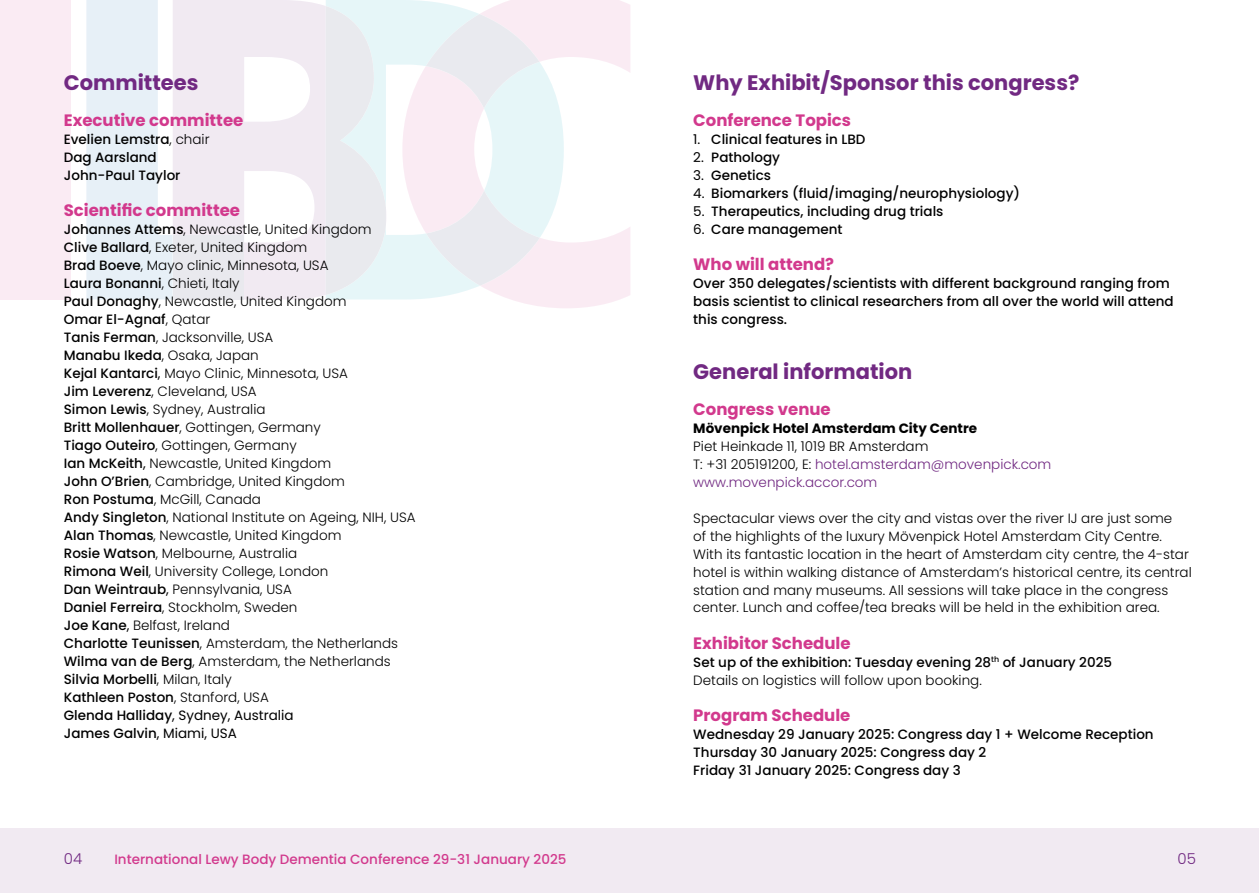
<style>
.page{position:relative;width:1259px;height:893px;background:#fff}
.page>*{position:absolute;margin:0;border:0;box-sizing:border-box;transform-origin:0 0}
.t1{font:700 21px "Poppins";color:#712982}
.t2{font:700 16.5px "Poppins";color:#d2398d}
.t3{font:300 15px "Poppins";color:#712982}
.t4{font:300 13.5px/18px "Poppins";color:#000}
.t5{font:500 13.5px/18px "Poppins";color:#000}
.t6{font:300 13.5px/18px "Poppins";color:#712982}
.t7{font:500 13.5px "Poppins";color:#d2398d}
.t8{font:700 13.5px "Poppins";color:#000}
.s1{font-weight:300}
.s2{font-weight:500}
.s3{font-weight:400}
.s4{color:#000}
</style>
<div class="page">
<div style="left:0;top:828px;width:630px;height:65px;background:#f1eaf2"></div>
<div style="left:630px;top:828px;width:629px;height:65px;background:#f1eaf2"></div>
<div style="left:0;top:0;width:70px;height:300px;background:#faebf3"></div>
<svg style="left:86px;top:0;width:87px;height:300px;fill:#e7f0f7"></svg>
<svg style="left:326px;top:0;width:76px;height:300px"></svg>
<svg style="left:173px;top:0;width:153px;height:300px;fill:#f1eaf2"></svg>
<div style="left:173px;top:235px;width:71px;height:65px;background:#e9e9ee"></div>
<svg style="left:326px;top:6px;width:61px;height:289px;background:#e8edf1"></svg>
<svg style="left:402px;top:0;width:228px;height:308px"></svg>
<svg style="left:426px;top:14px;width:114px;height:272px;background:#eeeef3"></svg>
<h1 class="t1" style="left:64px;top:71px;width:136px">Committees</h1>
<p class="t2" style="left:64px;top:111px;width:181px">Executive committee</p>
<p class="t5" style="left:64px;top:131px;width:147px">Evelien Lemstra<span class="s1">, chair<br></span>Dag Aarsland<br>John-Paul Taylor</p>
<p class="t2" style="left:64px;top:201px;width:178px">Scientific committee</p>
<p class="t4" style="left:64px;top:221px;width:353px"><span class="s2">Johannes Attems</span>, Newcastle, United Kingdom<br><span class="s2">Clive Ballard</span>, Exeter, United Kingdom<br><span class="s2">Brad Boeve</span>, Mayo clinic, Minnesota, USA<br><span class="s2">Laura Bonanni</span>, Chieti, Italy<br><span class="s2">Paul Donaghy</span>, Newcastle, United Kingdom<br><span class="s2">Omar El-Agnaf</span>, Qatar<br><span class="s2">Tanis Ferman</span>, Jacksonville, USA<br><span class="s2">Manabu Ikeda</span>, Osaka, Japan<br><span class="s2">Kejal Kantarci</span><span class="s3">,</span> Mayo Clinic, Minnesota, USA<br><span class="s2">Jim Leverenz</span>, Cleveland, USA<br><span class="s2">Simon Lewis</span>, Sydney, Australia<br><span class="s2">Britt Mollenhauer</span>, Gottingen, Germany<br><span class="s2">Tiago Outeiro</span>, Gottingen, Germany<br><span class="s2">Ian McKeith</span><span class="s3">,</span> Newcastle, United Kingdom<br><span class="s2">John O’Brien</span>, Cambridge, United Kingdom<br><span class="s2">Ron Postuma</span>, McGill, Canada<br><span class="s2">Andy Singleton</span>, National Institute on Ageing, NIH, USA <span class="s2">Alan Thomas</span>, Newcastle, United Kingdom<br><span class="s2">Rosie Watson</span>, Melbourne, Australia<br><span class="s2">Rimona Weil</span>, University College, London<br><span class="s2">Dan Weintraub</span><span class="s3">,</span> Pennsylvania, USA<br><span class="s2">Daniel Ferreira</span>, Stockholm, Sweden<br><span class="s2">Joe Kane</span><span class="s3">,</span> Belfast, Ireland<br><span class="s2">Charlotte Teunissen</span>, Amsterdam, the Netherlands <span class="s2">Wilma van de Berg</span>, Amsterdam, the Netherlands <span class="s2">Silvia Morbelli</span>, Milan, Italy<br><span class="s2">Kathleen Poston</span>, Stanford, USA<br><span class="s2">Glenda Halliday</span><span class="s3">, Sydney, Australia<br></span><span class="s2">James Galvin</span><span class="s3">, Miami, USA</span></p>
<h1 class="t1" style="left:693px;top:71px;width:387px">Why Exhibit/Sponsor this congress?</h1>
<p class="t2" style="left:693px;top:111px;width:159px">Conference Topics</p>
<p class="t5" style="left:693px;top:131px;width:174px"><span class="s3">1.</span> Clinical features in LBD</p>
<p class="t5" style="left:693px;top:149px;width:88px"><span class="s3">2.</span> Pathology</p>
<p class="t5" style="left:693px;top:167px;width:79px"><span class="s3">3.</span> Genetics</p>
<p class="t5" style="left:693px;top:185px;width:328px"><span class="s3">4.</span> Biomarkers (fluid/imaging/neurophysiology)</p>
<p class="t5" style="left:693px;top:203px;width:252px"><span class="s3">5.</span> Therapeutics, including drug trials</p>
<p class="t5" style="left:693px;top:221px;width:151px"><span class="s3">6.</span> Care management</p>
<p class="t2" style="left:693px;top:255px;width:142px">Who will attend?</p>
<p class="t5" style="left:693px;top:275px;width:482px">Over 350 delegates/scientists with different background ranging from basis scientist to clinical researchers from all over the world will attend this congress.</p>
<h1 class="t1" style="left:693px;top:359px;width:220px">General information</h1>
<p class="t2" style="left:693px;top:399px;width:139px">Congress venue</p>
<p class="t8" style="left:693px;top:420px;width:285px">Mövenpick Hotel Amsterdam City Centre</p>
<p class="t6" style="left:693px;top:437px;width:360px"><span class="s4">Piet Heinkade 11, 1019 BR Amsterdam<br>T: +31 205191200, E:</span> hotel.amsterdam@movenpick.com www.movenpick.accor.com</p>
<p class="t4" style="left:693px;top:509px;width:500px">Spectacular views over the city and vistas over the river IJ are just some<br>of the highlights of the luxury Mövenpick Hotel Amsterdam City Centre.<br>With its fantastic location in the heart of Amsterdam city centre, the 4-star hotel is within walking distance of Amsterdam’s historical centre, its central station and many museums. All sessions will take place in the congress center. Lunch and coffee/tea breaks will be held in the exhibition area.</p>
<p class="t2" style="left:693px;top:633px;width:159px">Exhibitor Schedule</p>
<p class="t5" style="left:693px;top:653px;width:420px">Set up of the exhibition: Tuesday evening 28<sup>th</sup> of January 2025<br><span class="s1">Details on logistics will follow upon booking.</span></p>
<p class="t2" style="left:693px;top:705px;width:159px">Program Schedule</p>
<p class="t5" style="left:693px;top:725px;width:462px">Wednesday 29 January 2025: Congress day 1 + Welcome Reception<br>Thursday 30 January 2025: Congress day 2<br>Friday 31 January 2025: Congress day 3</p>
<p class="t3" style="left:64px;top:850px;width:20px">04</p>
<p class="t7" style="left:114px;top:851px;width:453px">International Lewy Body Dementia Conference 29-31 January 2025</p>
<p class="t3" style="left:1177px;top:850px;width:20px">05</p>
</div>
